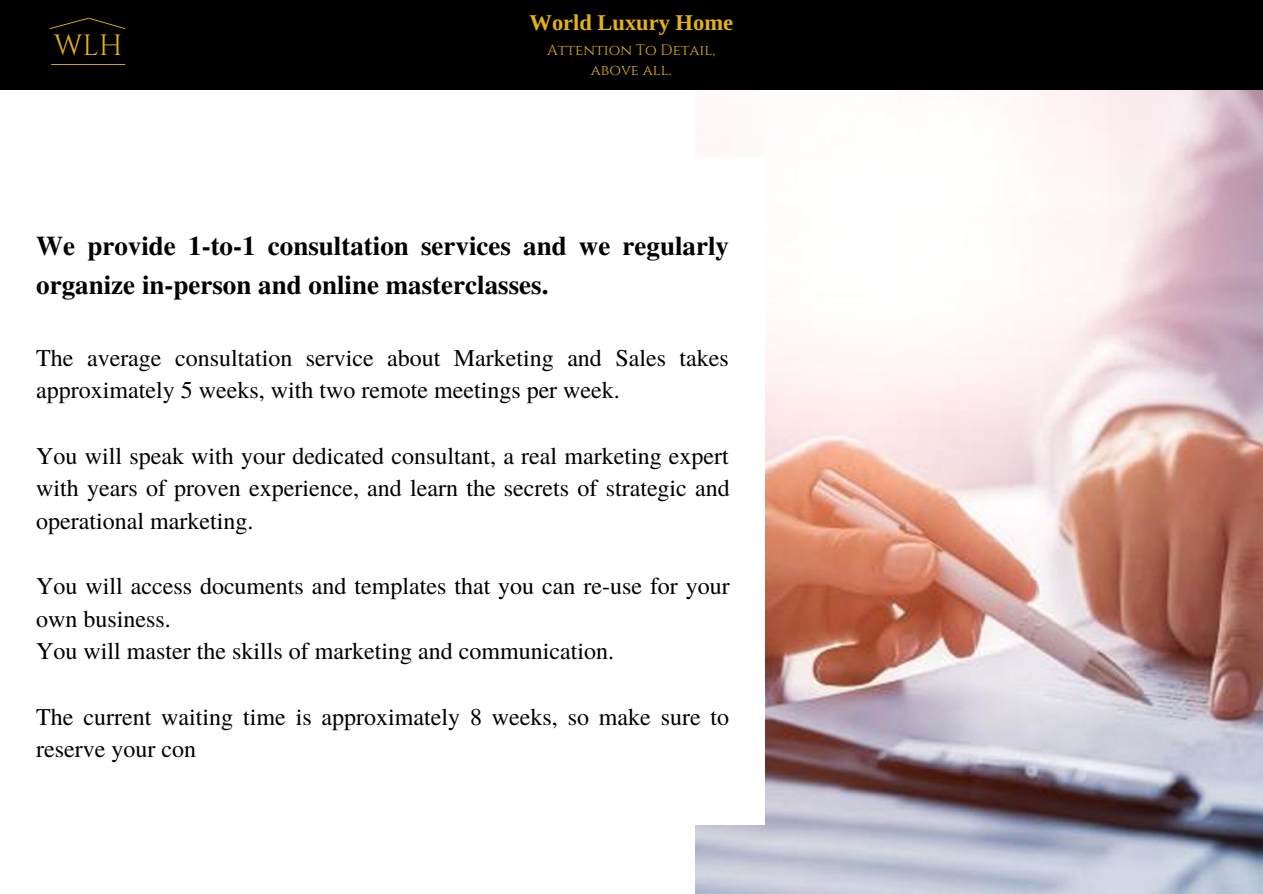
<style>
.page{position:relative;width:1263px;height:894px;background:#fff}
.page>*{position:absolute;margin:0;border:0;box-sizing:border-box;transform-origin:0 0}
.t1{font:29.25px "Cinzel";color:#e5b118}
.t2{font:700 27px/38.2px "Te X Gyre Termes";color:#000}
.t3{font:24px/32.5px "Te X Gyre Termes";color:#000}
.t4{font:700 22.5px "Libra Serif Modern";color:#e5b118}
.t5{font:15px/20.2px "Cinzel";color:#e5b118;text-align:center}
</style>
<div class="page">
<img style="left:695px;top:90px;width:568px;height:803px">
<div style="left:0;top:0;width:1263px;height:90px;background:#000"></div>
<svg style="left:49px;top:17px;width:77px;height:12px"></svg>
<hr style="left:51px;top:64px;width:74px;height:1px;background:#e5b118">
<div style="left:497px;top:158px;width:268px;height:667px;background:#fff"></div>
<p class="t1" style="left:54px;top:27px;width:70px">WLH</p>
<p class="t4" style="left:529px;top:10px;width:205px">World Luxury Home</p>
<p class="t5" style="left:547px;top:40px;width:170px">Attention To Detail, above all.</p>
<p class="t2" style="left:36px;top:225px;width:694px">We provide 1-to-1 consultation services and we regularly organize in-person and online masterclasses.</p>
<p class="t3" style="left:36px;top:340px;width:694px">The average consultation service about Marketing and Sales takes approximately 5 weeks, with two remote meetings per week.</p>
<p class="t3" style="left:36px;top:438px;width:695px;text-align:justify">You will speak with your dedicated consultant, a real marketing expert with years of proven experience, and learn the secrets of strategic and operational marketing.</p>
<p class="t3" style="left:36px;top:568px;width:695px">You will access documents and templates that you can re-use for your own business.<br>You will master the skills of marketing and communication.</p>
<p class="t3" style="left:36px;top:698px;width:694px">The current waiting time is approximately 8 weeks, so make sure to reserve your con</p>
</div>
